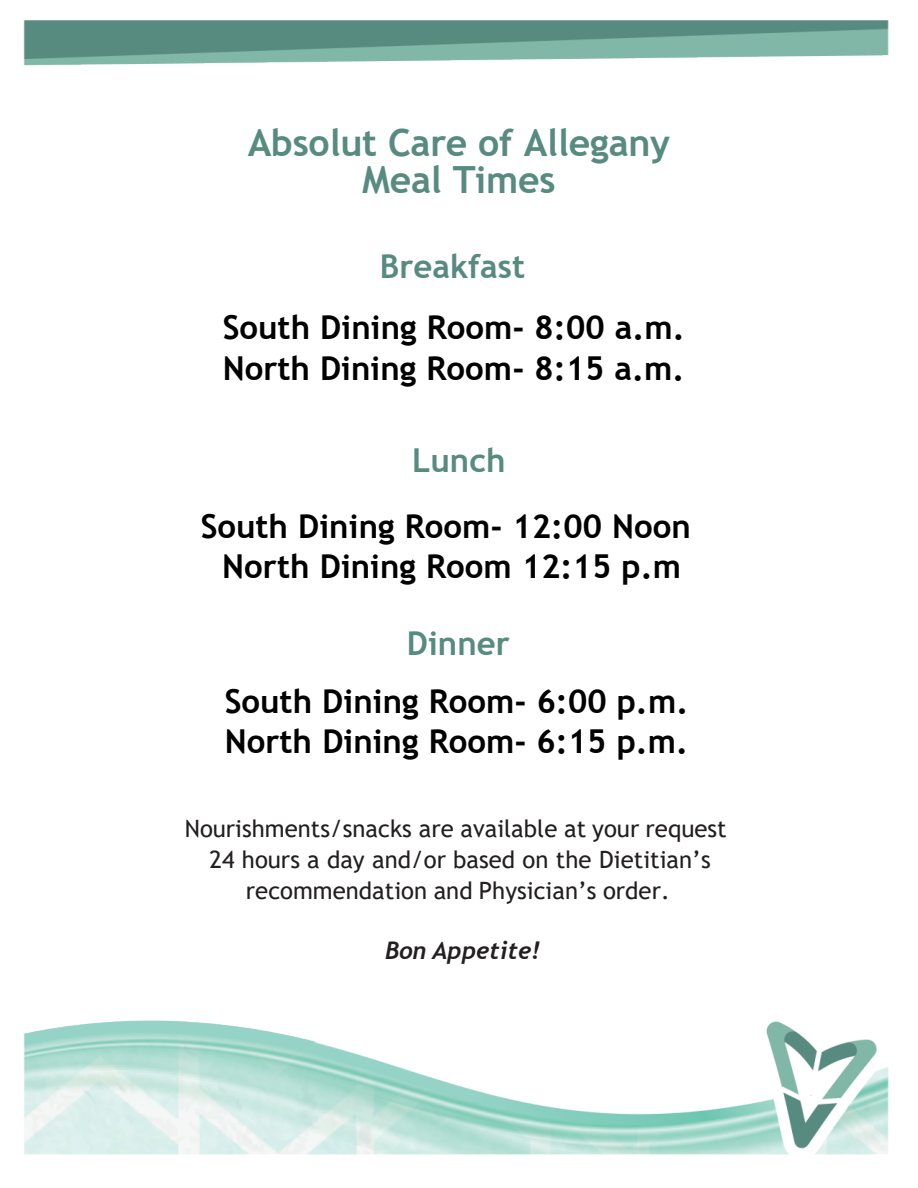
<style>
.page{position:relative;width:918px;height:1188px;background:#fff}
.page>*{position:absolute;margin:0;border:0;box-sizing:border-box;transform-origin:0 0}
.t1{font:700 37.5px/37.3px "Trebuchet MS";letter-spacing:-.01em;color:#588b80;text-align:center}
.t2{font:700 33px/41.1px "Trebuchet MS";color:#000}
.t3{font:700 33px "Trebuchet MS";color:#588b80}
.t4{font:24px/31px "Trebuchet MS";color:#231f20;text-align:center}
.t5{font:italic 700 24px "Trebuchet";color:#231f20}
</style>
<div class="page">
<img style="left:23px;top:20px;width:866px;height:1135px">
<p class="t1" style="left:248px;top:124px;width:424px">Absolut Care of Allegany<br>Meal Times</p>
<p class="t3" style="left:380px;top:245px;width:147px">Breakfast</p>
<p class="t2" style="left:223px;top:307px;width:464px">South Dining Room- 8:00 a.m.<br>North Dining Room- 8:15 a.m.</p>
<p class="t3" style="left:412px;top:440px;width:95px">Lunch</p>
<p class="t2" style="left:201px;top:506px;width:492px;line-height:40.2px;text-align:center">South Dining Room- 12:00 Noon<br>North Dining Room 12:15 p.m</p>
<p class="t3" style="left:407px;top:623px;width:104px">Dinner</p>
<p class="t2" style="left:225px;top:681px;width:465px;line-height:40px">South Dining Room- 6:00 p.m.<br>North Dining Room- 6:15 p.m.</p>
<p class="t4" style="left:185px;top:813px;width:544px">Nourishments/snacks are available at your request<br>24 hours a day and/or based on the Dietitian’s recommendation and Physician’s order.</p>
<p class="t5" style="left:385px;top:936px;width:156px">Bon Appetite!</p>
</div>
